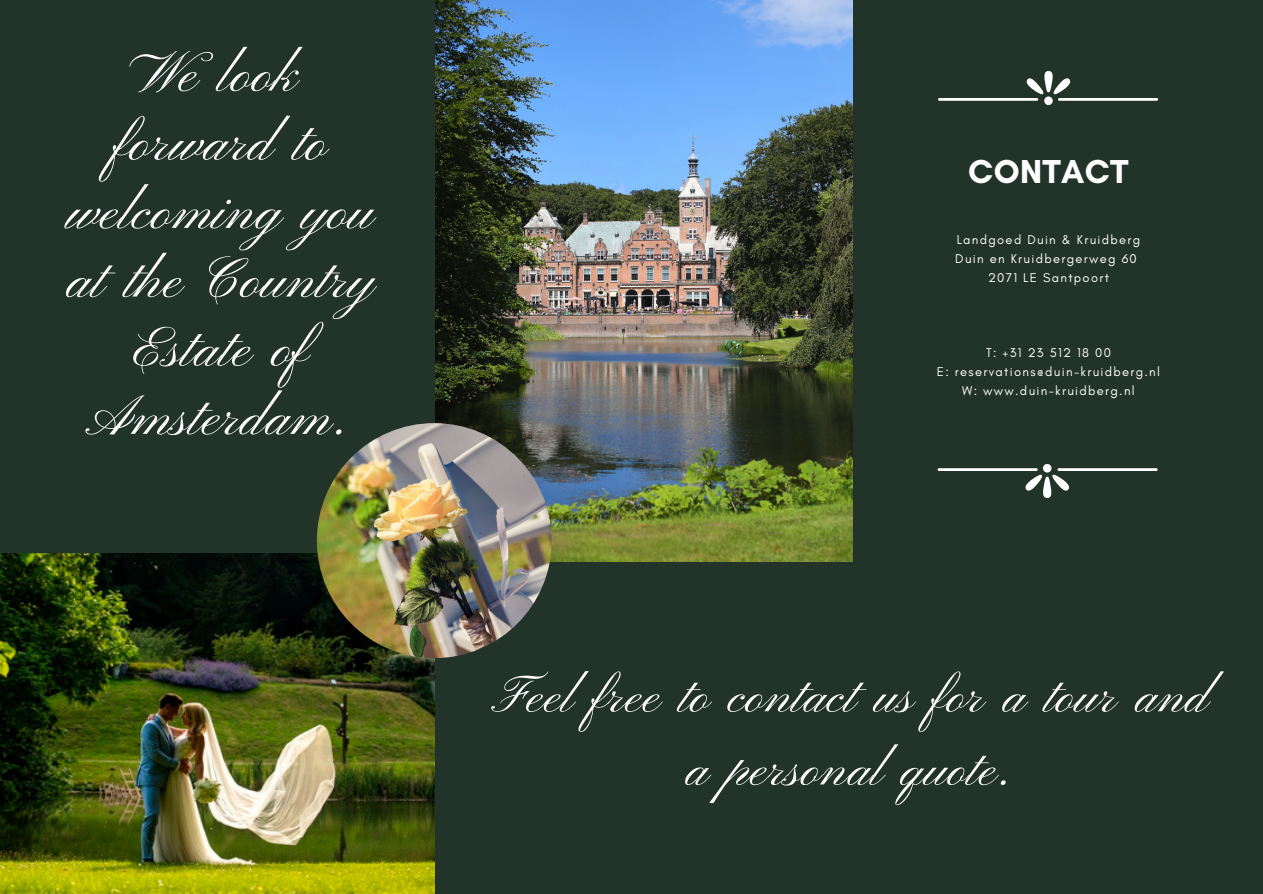
<style>
.page{position:relative;width:1263px;height:894px;background:#fff}
.page>*{position:absolute;margin:0;border:0;box-sizing:border-box;transform-origin:0 0}
.t1{font:57px/68.6px "Pinyon Script";letter-spacing:.01em;color:#fff;text-align:center}
.t2{font:52.35px/73.1px "Pinyon Script";letter-spacing:.01em;color:#fff;text-align:center}
.t3{font:700 33.75px "Glacial Indifference";letter-spacing:.01em;color:#fff}
.t4{font:12.9px/18.9px "Glacial Indifference";letter-spacing:.1em;color:#fff;text-align:center}
</style>
<div class="page">
<div style="left:0;top:0;width:1263px;height:893px;background:#22332a"></div>
<img style="left:0;top:552px;width:434px;height:341px">
<img style="left:436px;top:0;width:416px;height:561px">
<img style="left:317px;top:423px;width:235px;height:235px;border-radius:50%">
<div style="left:1044px;top:96px;width:9px;height:8px;background:#fff;border-radius:50%"></div>
<svg style="left:1027px;top:71px;width:43px;height:23px"></svg>
<hr style="left:938px;top:98px;width:100px;height:3px;background:#fff">
<hr style="left:1058px;top:98px;width:100px;height:3px;background:#fff">
<div style="left:1043px;top:464px;width:8px;height:8px;background:#fff;border-radius:50%"></div>
<svg style="left:1025px;top:474px;width:44px;height:23px"></svg>
<hr style="left:1057px;top:468px;width:101px;height:3px;background:#fff">
<hr style="left:938px;top:468px;width:100px;height:3px;background:#fff">
<h1 class="t1" style="left:69px;top:43px;width:309px">We look forward to welcoming you at the Country<br>Estate of<br>Amsterdam.</h1>
<h3 class="t3" style="left:968px;top:151px;width:162px">CONTACT</h3>
<p class="t4" style="left:955px;top:230px;width:186px">Landgoed Duin &amp; Kruidberg<br>Duin en Kruidbergerweg 60<br>2071 LE Santpoort</p>
<p class="t4" style="left:937px;top:343px;width:225px">T: +31 23 512 18 00<br>E: reservations@duin-kruidberg.nl<br>W: www.duin-kruidberg.nl</p>
<h2 class="t2" style="left:495px;top:662px;width:717px">Feel free to contact us for a tour and a personal quote.</h2>
</div>
